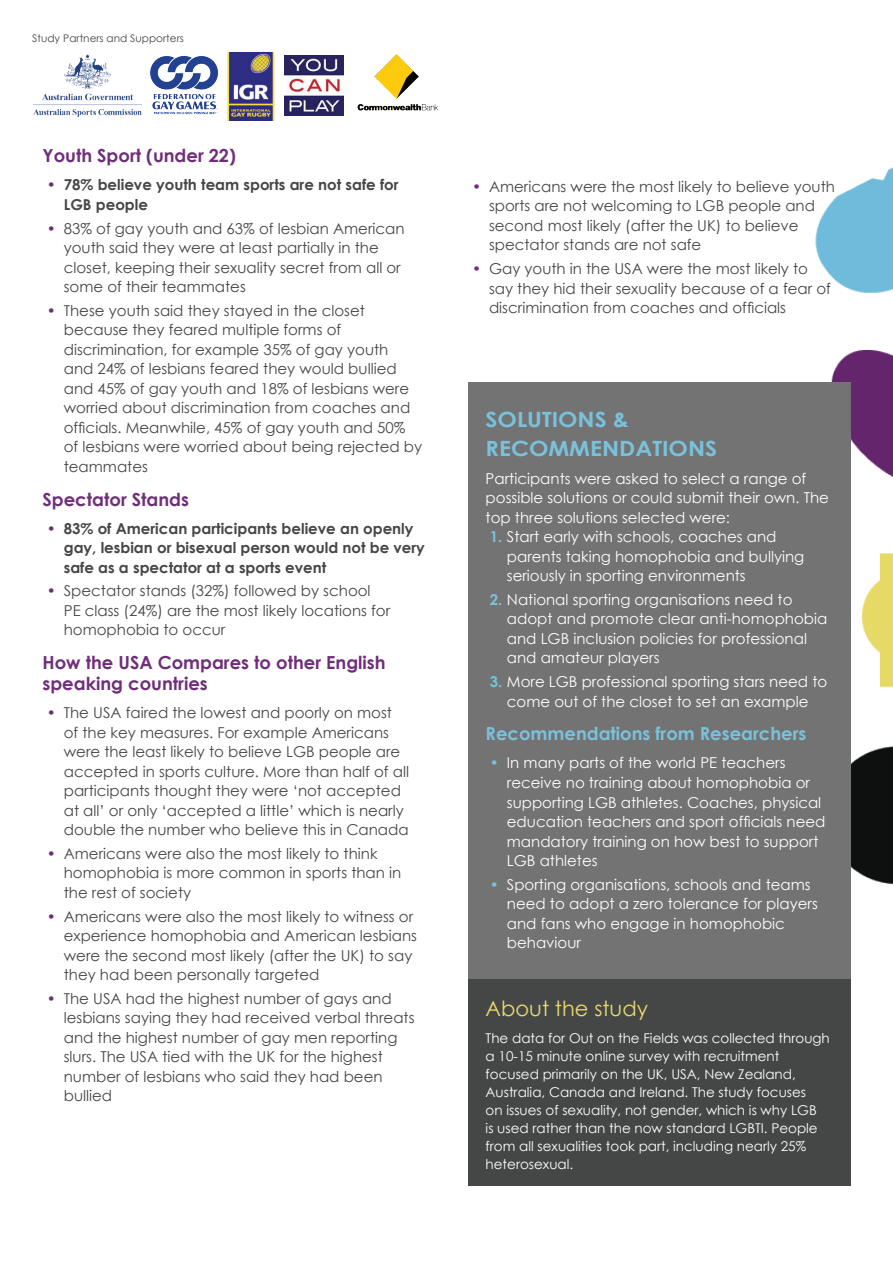
<style>
.page{position:relative;width:893px;height:1263px;background:#fff}
.page>*{position:absolute;margin:0;border:0;box-sizing:border-box;transform-origin:0 0}
.t1{font:700 21px/28.5px "Century Gothic";color:#7ac2dc;scale:1.1 1}
.t2{font:21px "Century Gothic";color:#e9da72}
.t3{font:700 18px/21px "Century Gothic";color:#6f2e7a}
.t4{font:700 18px "Century Gothic";color:#7ac2dc}
.t5{font:15px/19.5px "Century Gothic";color:#454646}
.t6{font:15px/19.5px "Century Gothic";color:#fff}
.t7{font:700 15px/19.5px "Century Gothic";color:#454646}
.t8{font:13.5px/18px "Century Gothic";color:#fff}
.t9{font:10.5px "Century Gothic";color:#454646}
.s1{font-weight:400;color:#6f2e7a}
.s2{color:#6f2e7a}
.s3{font-weight:700;color:#7ac2dc}
</style>
<div class="page">
<img style="left:774px;top:167px;width:119px;height:752px">
<div style="left:468px;top:977px;width:382px;height:209px;background:#454646"></div>
<div style="left:468px;top:383px;width:382px;height:596px;background:#737373"></div>
<img style="left:150px;top:52px;width:125px;height:68px">
<img style="left:33px;top:54px;width:109px;height:63px">
<img style="left:357px;top:54px;width:81px;height:57px">
<img style="left:284px;top:55px;width:60px;height:60px">
<p class="t9" style="left:32px;top:31px;width:153px">Study Partners and Supporters</p>
<p class="t3" style="left:43px;top:144px;width:195px">Youth Sport (under 22)</p>
<p class="t7" style="left:64px;top:174px;width:336px;text-indent:-17px"><span class="s1">•</span> 78% believe youth team sports are not safe for<br>LGB people</p>
<p class="t5" style="left:64px;top:218px;width:342px;text-indent:-17px"><span class="s2">•</span> 83% of gay youth and 63% of lesbian American youth said they were at least partially in the closet, keeping their sexuality secret from all or some of their teammates</p>
<p class="t5" style="left:64px;top:300px;width:360px;text-indent:-17px"><span class="s2">•</span> These youth said they stayed in the closet because they feared multiple forms of discrimination, for example 35% of gay youth<br>and 24% of lesbians feared they would bullied and 45% of gay youth and 18% of lesbians were worried about discrimination from coaches and officials. Meanwhile, 45% of gay youth and 50% of lesbians were worried about being rejected by teammates</p>
<p class="t3" style="left:43px;top:488px;width:148px">Spectator Stands</p>
<p class="t7" style="left:64px;top:518px;width:363px;text-indent:-17px"><span class="s1">•</span> 83% of American participants believe an openly gay, lesbian or bisexual person would not be very safe as a spectator at a sports event</p>
<p class="t5" style="left:64px;top:581px;width:328px;text-indent:-17px"><span class="s2">•</span> Spectator stands (32%) followed by school<br>PE class (24%) are the most likely locations for homophobia to occur</p>
<p class="t3" style="left:43px;top:651px;width:345px">How the USA Compares to other English speaking countries</p>
<p class="t5" style="left:64px;top:703px;width:347px;text-indent:-17px"><span class="s2">•</span> The USA faired the lowest and poorly on most of the key measures. For example Americans were the least likely to believe LGB people are accepted in sports culture. More than half of all participants thought they were ‘not accepted at all’ or only ‘accepted a little’ which is nearly double the number who believe this in Canada</p>
<p class="t5" style="left:64px;top:843px;width:339px;text-indent:-17px"><span class="s2">•</span> Americans were also the most likely to think homophobia is more common in sports than in the rest of society</p>
<p class="t5" style="left:64px;top:906px;width:355px;text-indent:-17px"><span class="s2">•</span> Americans were also the most likely to witness or experience homophobia and American lesbians were the second most likely (after the UK) to say they had been personally targeted</p>
<p class="t5" style="left:64px;top:988px;width:352px;text-indent:-17px"><span class="s2">•</span> The USA had the highest number of gays and lesbians saying they had received verbal threats and the highest number of gay men reporting slurs. The USA tied with the UK for the highest number of lesbians who said they had been bullied</p>
<h1 class="t2" style="left:486px;top:994px;width:164px">About the study</h1>
<p class="t5" style="left:489px;top:176px;width:347px;text-indent:-17px"><span class="s2">•</span> Americans were the most likely to believe youth sports are not welcoming to LGB people and second most likely (after the UK) to believe spectator stands are not safe</p>
<p class="t5" style="left:489px;top:259px;width:343px;text-indent:-17px"><span class="s2">•</span> Gay youth in the USA were the most likely to say they hid their sexuality because of a fear of discrimination from coaches and officials</p>
<h1 class="t1" style="left:486px;top:404px;width:212px">SOLUTIONS &amp;<br>RECOMMENDATIONS</h1>
<p class="t6" style="left:486px;top:468px;width:345px">Participants were asked to select a range of possible solutions or could submit their own. The top three solutions selected were:</p>
<p class="t6" style="left:507px;top:527px;width:299px;text-indent:-17px"><span class="s3">1.</span> Start early with schools, coaches and parents taking homophobia and bullying seriously in sporting environments</p>
<p class="t6" style="left:507px;top:589px;width:322px;text-indent:-17px"><span class="s3">2.</span> National sporting organisations need to adopt and promote clear anti-homophobia and LGB inclusion policies for professional and amateur players</p>
<p class="t6" style="left:490px;top:672px;width:339px;text-align:center"><span class="s3">3.</span> More LGB professional sporting stars need to come out of the closet to set an example</p>
<p class="t4" style="left:486px;top:720px;width:322px">Recommendations from Researchers</p>
<p class="t6" style="left:507px;top:753px;width:320px;text-indent:-17px"><span class="s3">•</span> In many parts of the world PE teachers receive no training about homophobia or supporting LGB athletes. Coaches, physical education teachers and sport officials need mandatory training on how best to support LGB athletes</p>
<p class="t6" style="left:507px;top:874px;width:312px;text-indent:-17px"><span class="s3">•</span> Sporting organisations, schools and teams need to adopt a zero tolerance for players and fans who engage in homophobic behaviour</p>
<p class="t8" style="left:486px;top:1028px;width:346px">The data for Out on the Fields was collected through a 10-15 minute online survey with recruitment focused primarily on the UK, USA, New Zealand, Australia, Canada and Ireland. The study focuses<br>on issues of sexuality, not gender, which is why LGB<br>is used rather than the now standard LGBTI. People from all sexualities took part, including nearly 25% heterosexual.</p>
</div>
